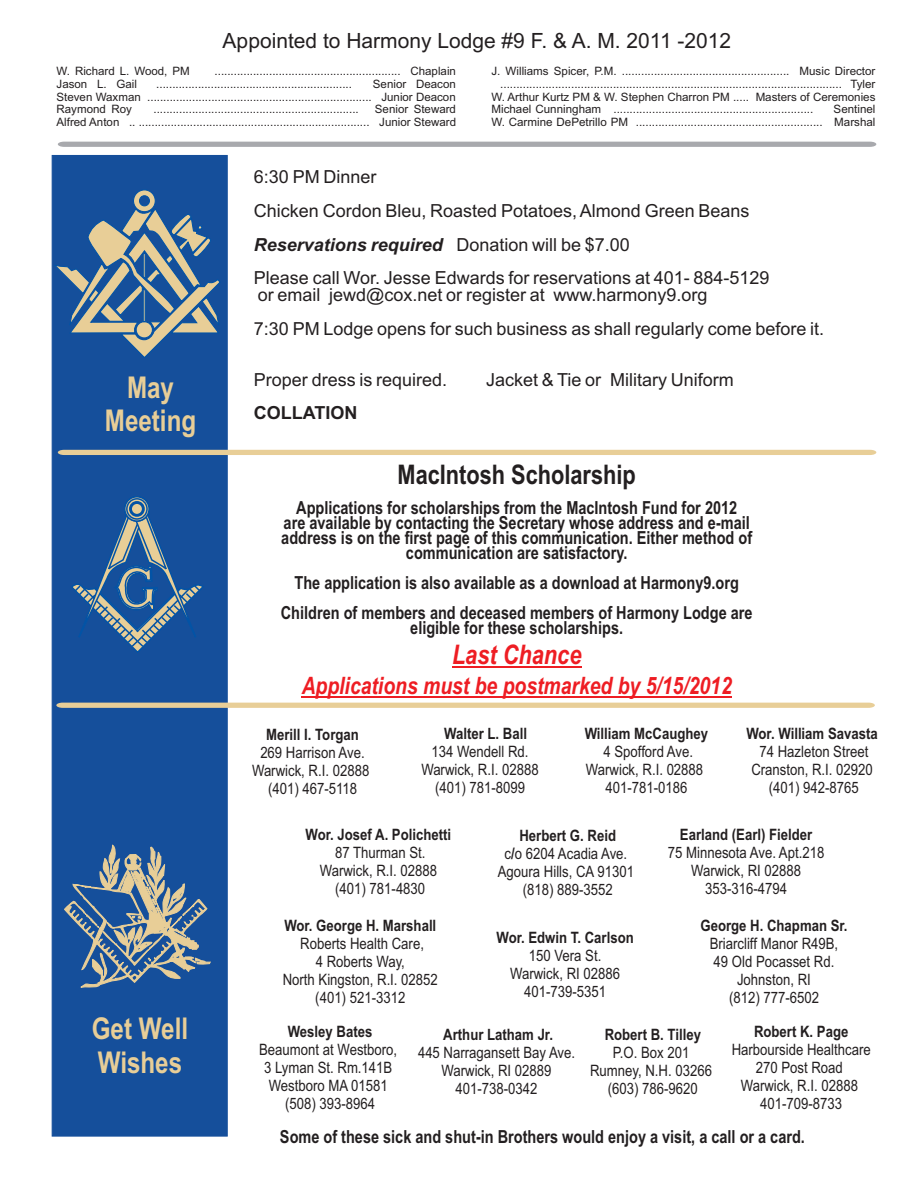
<style>
.page{position:relative;width:918px;height:1188px;background:#fff}
.page>*{position:absolute;margin:0;border:0;box-sizing:border-box;transform-origin:0 0}
.t1{font:700 30px/33.5px "Arial";color:#e8ce97;scale:.81 1}
.t2{font:700 27px "Arial";color:#231f20;scale:.81 1}
.t3{font:italic 700 27px "Arial";color:#ee1d23;scale:.81 1}
.t4{font:italic 700 24px "Arial";color:#ee1d23;scale:.81 1}
.t5{font:21px "Arial";color:#231f20}
.t6{font:700 18px/15px "Arial";color:#231f20;text-align:center;scale:.81 1}
.t7{font:18px/33.8px "Arial";color:#231f20}
.t8{font:700 18px "Arial";color:#231f20}
.t9{font:15.75px/18px "Arial";color:#231f20;text-align:center;scale:.84 1}
.t10{font:700 15.75px "Arial";color:#231f20;scale:.84 1}
.t11{font:11.55px/12.9px "Arial";color:#231f20;text-align:right}
.s1{font-weight:700;font-style:italic}
.s2{font-weight:700}
</style>
<div class="page">
<div style="left:52px;top:155px;width:176px;height:982px;background:#154f9b;border:1px solid #154f9b"></div>
<svg style="left:56px;top:703px;width:819px;height:5px;background:#e6ce99"></svg>
<div style="left:58px;top:450px;width:818px;height:5px;background:#e8ce97"></div>
<svg style="left:58px;top:142px;width:818px;height:5px;background:#aaabaf"></svg>
<hr style="left:452px;top:667px;width:129px;height:1px;background:#ee1d23">
<hr style="left:302px;top:696px;width:430px;height:2px;background:#ee1d23">
<svg style="left:71px;top:496px;width:133px;height:157px"></svg>
<svg style="left:55px;top:190px;width:165px;height:168px"></svg>
<svg style="left:64px;top:844px;width:147px;height:144px"></svg>
<h3 class="t5" style="left:223px;top:33px;width:510px">Appointed to Harmony Lodge #9 F. &amp; A. M. 2011 -2012</h3>
<p class="t11" style="left:57px;top:65px;width:135px">W. Richard L. Wood, PM</p>
<p class="t11" style="left:215px;top:65px;width:243px">.......................................................... Chaplain</p>
<p class="t11" style="left:57px;top:78px;width:82px">Jason L. Gail</p>
<p class="t11" style="left:156px;top:78px;width:197px">.............................................................</p>
<p class="t11" style="left:57px;top:78px;width:401px;text-align:justify;text-indent:316px">Senior Deacon Steven Waxman ...................................................................... Junior Deacon Raymond Roy</p>
<p class="t11" style="left:154px;top:104px;width:207px">................................................................</p>
<p class="t11" style="left:57px;top:104px;width:401px">Senior Steward<br>Alfred Anton .. ........................................................................ Junior Steward</p>
<p class="t11" style="left:491px;top:65px;width:386px">J. Williams Spicer, P.M. .................................................... Music Director</p>
<p class="t11" style="left:500px;top:78px;width:377px">.......................................................................................................... Tyler</p>
<p class="t11" style="left:491px;top:91px;width:386px">W. Arthur Kurtz PM &amp; W. Stephen Charron PM ..... Masters of Ceremonies</p>
<p class="t11" style="left:491px;top:104px;width:323px">Michael Cunningham ..............................................................</p>
<p class="t11" style="left:491px;top:104px;width:386px">Sentinel<br>W. Carmine DePetrillo PM .......................................................... Marshal</p>
<h1 class="t1" style="left:105px;top:374px;width:114px;text-align:center">May<br>Meeting</h1>
<h1 class="t1" style="left:92px;top:1015px;width:120px">Get Well<br>Wishes</h1>
<h3 class="t7" style="left:254px;top:162px;width:517px">6:30 PM Dinner<br>Chicken Cordon Bleu, Roasted Potatoes, Almond Green Beans <span class="s1">Reservations required</span> Donation will be $7.00<br>Please call Wor. Jesse Edwards for reservations at 401- 884-5129</h3>
<h3 class="t7" style="left:254px;top:280px;width:572px">or email jewd@cox.net or register at www.harmony9.org<br>7:30 PM Lodge opens for such business as shall regularly come before it.</h3>
<h3 class="t7" style="left:254px;top:364px;width:195px">Proper dress is required.</h3>
<h3 class="t7" style="left:486px;top:364px;width:249px">Jacket &amp; Tie or Military Uniform</h3>
<h3 class="t8" style="left:254px;top:407px;width:105px">COLLATION</h3>
<h2 class="t2" style="left:398px;top:465px;width:296px">MacIntosh Scholarship</h2>
<h3 class="t6" style="left:281px;top:502px;width:583px">Applications for scholarships from the MacIntosh Fund for 2012<br>are available by contacting the Secretary whose address and e-mail address is on the first page of this communication. Either method of communication are satisfactory.</h3>
<h3 class="t6" style="left:281px;top:570px;width:584px;line-height:30px">The application is also available as a download at Harmony9.org<br>Children of members and deceased members of Harmony Lodge are</h3>
<h3 class="t6" style="left:410px;top:622px;width:264px">eligible for these scholarships.</h3>
<h2 class="t3" style="left:452px;top:639px;width:161px">Last Chance</h2>
<h3 class="t4" style="left:302px;top:672px;width:533px">Applications must be postmarked by 5/15/2012</h3>
<h3 class="t10" style="left:266px;top:728px;width:112px">Merill I. Torgan</h3>
<h3 class="t9" style="left:252px;top:745px;width:141px">269 Harrison Ave.<br>Warwick, R.I. 02888 (401) 467-5118</h3>
<h3 class="t10" style="left:444px;top:727px;width:100px">Walter L. Ball</h3>
<h3 class="t9" style="left:421px;top:744px;width:141px">134 Wendell Rd.<br>Warwick, R.I. 02888 (401) 781-8099</h3>
<h3 class="t10" style="left:585px;top:728px;width:149px">William McCaughey</h3>
<h3 class="t9" style="left:586px;top:744px;width:141px">4 Spofford Ave.<br>Warwick, R.I. 02888<br>401-781-0186</h3>
<h3 class="t10" style="left:746px;top:728px;width:158px">Wor. William Savasta</h3>
<h3 class="t9" style="left:751px;top:744px;width:146px">74 Hazleton Street<br>Cranston, R.I. 02920 (401) 942-8765</h3>
<h3 class="t10" style="left:306px;top:829px;width:175px">Wor. Josef A. Polichetti</h3>
<h3 class="t9" style="left:320px;top:845px;width:141px">87 Thurman St.<br>Warwick, R.I. 02888 (401) 781-4830</h3>
<h3 class="t10" style="left:284px;top:920px;width:182px">Wor. George H. Marshall</h3>
<h3 class="t9" style="left:283px;top:936px;width:186px">Roberts Health Care,<br>4 Roberts Way,<br>North Kingston, R.I. 02852 (401) 521-3312</h3>
<h3 class="t9" style="left:498px;top:828px;width:164px"><span class="s2">Herbert G. Reid<br></span>c<span class="s2">/</span>o 6204 Acadia Ave.<br>Agoura Hills, CA 91301 (818) 889-3552</h3>
<h3 class="t10" style="left:497px;top:931px;width:165px">Wor. Edwin T. Carlson</h3>
<h3 class="t9" style="left:510px;top:948px;width:132px">150 Vera St.<br>Warwick, RI 02886<br>401-739-5351</h3>
<h3 class="t10" style="left:680px;top:829px;width:159px">Earland (Earl) Fielder</h3>
<h3 class="t9" style="left:668px;top:845px;width:188px">75 Minnesota Ave. Apt.218<br>Warwick, RI 02888<br>353-316-4794</h3>
<h3 class="t10" style="left:700px;top:920px;width:177px">George H. Chapman Sr.</h3>
<h3 class="t9" style="left:710px;top:936px;width:155px">Briarcliff Manor R49B,<br>49 Old Pocasset Rd.<br>Johnston, RI<br>(812) 777-6502</h3>
<h3 class="t10" style="left:288px;top:1026px;width:102px">Wesley Bates</h3>
<h3 class="t9" style="left:259px;top:1042px;width:166px">Beaumont at Westboro,<br>3 Lyman St. Rm.141B<br>Westboro MA 01581 (508) 393-8964</h3>
<h3 class="t10" style="left:443px;top:1028px;width:132px">Arthur Latham Jr.</h3>
<h3 class="t9" style="left:418px;top:1045px;width:189px">445 Narragansett Bay Ave.<br>Warwick, RI 02889<br>401-738-0342</h3>
<h3 class="t10" style="left:605px;top:1028px;width:116px">Robert B. Tilley</h3>
<h3 class="t9" style="left:590px;top:1045px;width:147px">P.O. Box 201<br>Rumney, N.H. 03266 (603) 786-9620</h3>
<h3 class="t10" style="left:754px;top:1026px;width:114px">Robert K. Page</h3>
<h3 class="t9" style="left:732px;top:1042px;width:167px">Harbourside Healthcare<br>270 Post Road<br>Warwick, R.I. 02888<br>401-709-8733</h3>
<h3 class="t6" style="left:280px;top:1131px;width:650px">Some of these sick and shut-in Brothers would enjoy a visit, a call or a card.</h3>
</div>
